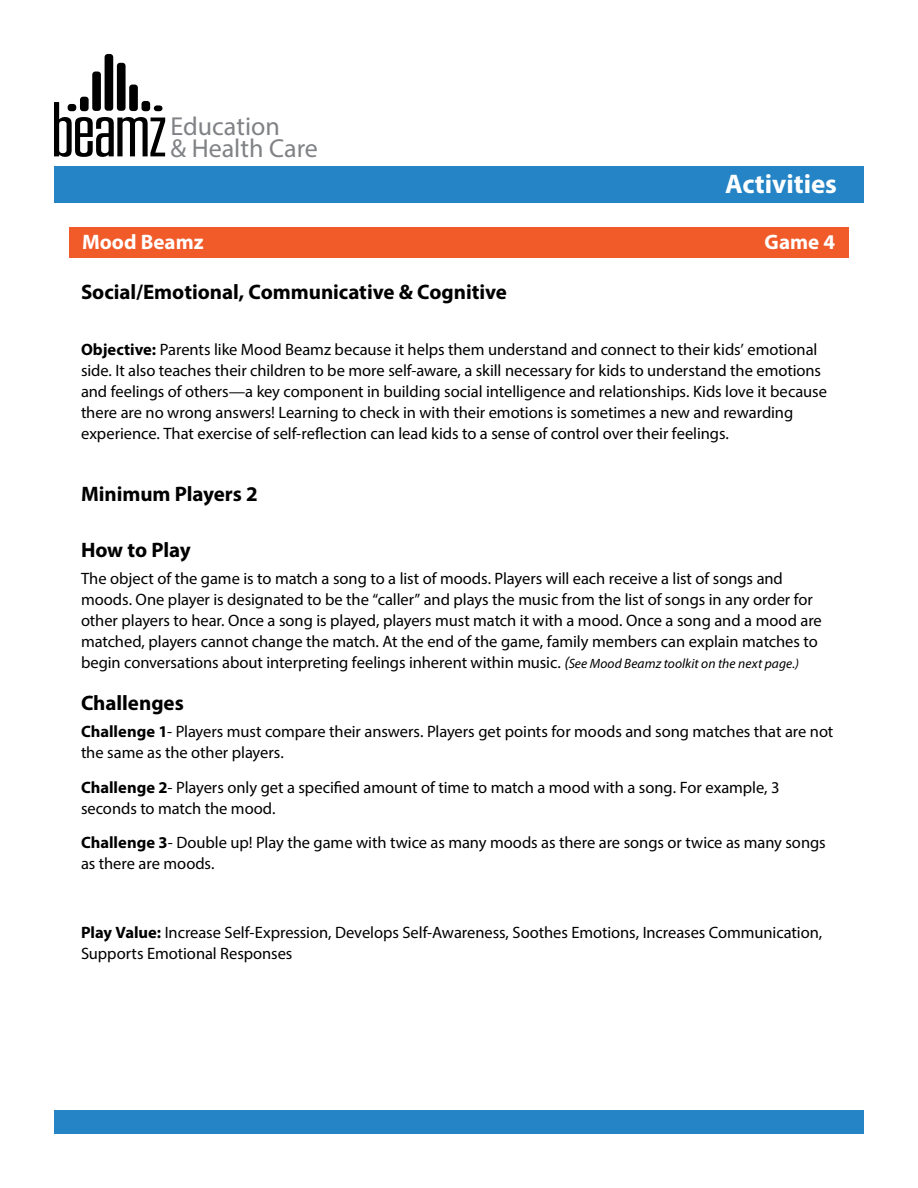
<style>
.page{position:relative;width:918px;height:1188px;background:#fff}
.page>*{position:absolute;margin:0;border:0;box-sizing:border-box;transform-origin:0 0}
.Lesson{font:700 27px "Myriad Pro";letter-spacing:-.005em;color:#fff}
.t1{font:26.1px/21.5px "Myriad Pro";color:#808285}
.Instructions{font:700 21px "Myriad Pro";letter-spacing:-.005em;color:#000}
.t2{font:700 21px "Myriad Pro";color:#fff}
.Body{font:16.5px/21px "Myriad Pro";letter-spacing:-.005em;color:#000}
.s1{font-weight:700}
.s2{font-style:italic}
.s3{font-style:italic;font-size:13.5px}
</style>
<div class="page">
<div style="left:54px;top:1110px;width:810px;height:24px;background:#2484c6"></div>
<div style="left:54px;top:166px;width:810px;height:36px;background:#2484c6"></div>
<svg style="left:54px;top:54px;width:111px;height:103px"></svg>
<div style="left:69px;top:228px;width:780px;height:30px;background:#f15a29"></div>
<h2 class="t1" style="left:170px;top:115px;width:149px">Education<br>&amp; Health Care</h2>
<p class="Lesson" style="left:725px;top:167px;width:113px">Activities</p>
<p class="t2" style="left:82px;top:229px;width:123px">Mood Beamz</p>
<p class="t2" style="left:765px;top:229px;width:72px">Game 4</p>
<p class="Instructions" style="left:81px;top:278px;width:427px">Social/Emotional, Communicative &amp; Cognitive</p>
<p class="Body" style="left:81px;top:338px;width:747px"><span class="s1">Objective:</span> Parents like Mood Beamz because it helps them understand and connect to their kids’ emotional side. It also teaches their children to be more self-aware, a skill necessary for kids to understand the emotions and feelings of others—a key component in building social intelligence and relationships. Kids love it because there are no wrong answers! Learning to check in with their emotions is sometimes a new and rewarding experience. That exercise of self-reflection can lead kids to a sense of control over their feelings.</p>
<p class="Instructions" style="left:81px;top:480px;width:178px">Minimum Players 2</p>
<p class="Instructions" style="left:81px;top:536px;width:111px">How to Play</p>
<p class="Body" style="left:81px;top:568px;width:742px">The object of the game is to match a song to a list of moods. Players will each receive a list of songs and moods. One player is designated to be the “caller” and plays the music from the list of songs in any order for other players to hear. Once a song is played, players must match it with a mood. Once a song and a mood are matched, players cannot change the match. At the end of the game, family members can explain matches to begin conversations about interpreting feelings inherent within music. <span class="s2">(</span><span class="s3">See Mood Beamz toolkit on the next page.)</span></p>
<p class="Instructions" style="left:81px;top:689px;width:104px">Challenges</p>
<p class="Body" style="left:81px;top:721px;width:754px"><span class="s1">Challenge 1</span>- Players must compare their answers. Players get points for moods and song matches that are not the same as the other players.</p>
<p class="Body" style="left:81px;top:776px;width:700px"><span class="s1">Challenge 2</span>- Players only get a specified amount of time to match a mood with a song. For example, 3 seconds to match the mood.</p>
<p class="Body" style="left:81px;top:832px;width:746px"><span class="s1">Challenge 3</span>- Double up! Play the game with twice as many moods as there are songs or twice as many songs as there are moods.</p>
<p class="Body" style="left:81px;top:922px;width:743px"><span class="s1">Play Value:</span> Increase Self-Expression, Develops Self-Awareness, Soothes Emotions, Increases Communication,<br>Supports Emotional Responses</p>
</div>
